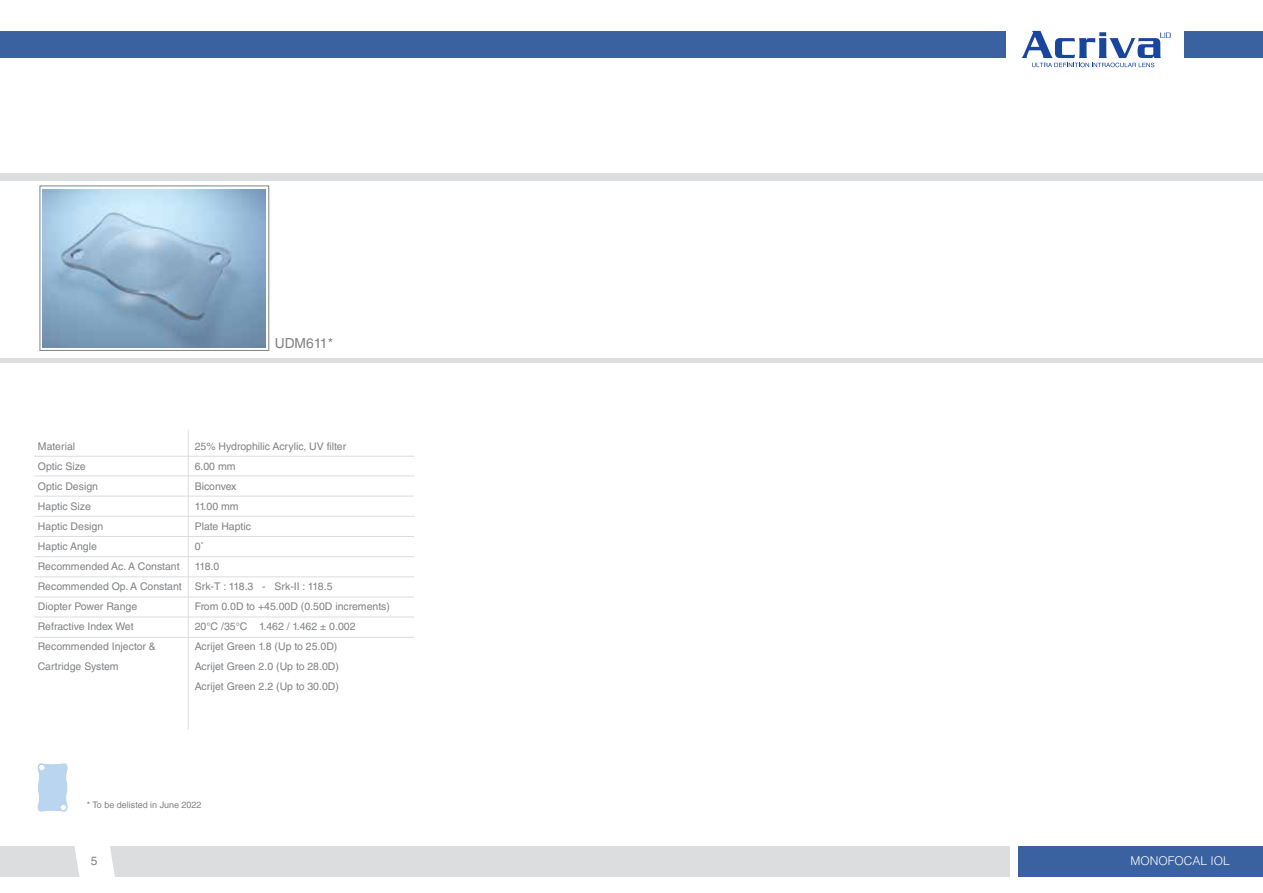
<style>
.page{position:relative;width:1263px;height:893px;background:#fff}
.page>*{position:absolute;margin:0;border:0;box-sizing:border-box;transform-origin:0 0}
.t1{font:13.8px "Helvetica LT Std";color:#808285}
.t2{font:300 12px "Helvetica LT Std";color:#fff}
.t3{font:12px "Helvetica LT Std";color:#808285}
.t4{font:10.5px/20.1px "Helvetica LT Std";color:#808285}
.t5{font:9px "Helvetica LT Std";color:#808285}
</style>
<div class="page">
<div style="left:0;top:846px;width:1010px;height:31px;background:#dcddde"></div>
<div style="left:1018px;top:846px;width:245px;height:31px;background:#3a62a0"></div>
<div style="left:0;top:32px;width:1005px;height:26px;background:#3a62a0"></div>
<div style="left:1185px;top:32px;width:78px;height:26px;background:#3a62a0"></div>
<svg style="left:1022px;top:31px;width:148px;height:36px"></svg>
<hr style="left:0;top:358px;width:1263px;height:4px;background:#dcddde">
<div style="left:0;top:173px;width:1263px;height:8px;background:#dcddde"></div>
<hr style="left:188px;top:430px;width:1px;height:299px;background:#dcddde">
<hr style="left:34px;top:476px;width:380px;height:1px;background:#dcddde">
<hr style="left:34px;top:496px;width:380px;height:1px;background:#dcddde">
<hr style="left:34px;top:516px;width:380px;height:1px;background:#dcddde">
<hr style="left:34px;top:536px;width:380px;height:1px;background:#dcddde">
<hr style="left:34px;top:556px;width:380px;height:1px;background:#dcddde">
<hr style="left:34px;top:577px;width:380px;height:1px;background:#dcddde">
<hr style="left:34px;top:597px;width:380px;height:1px;background:#dcddde">
<hr style="left:34px;top:637px;width:380px;height:1px;background:#dcddde">
<hr style="left:34px;top:617px;width:380px;height:1px;background:#dcddde">
<hr style="left:34px;top:456px;width:380px;height:1px;background:#dcddde">
<svg style="left:40px;top:186px;width:229px;height:165px"></svg>
<img style="left:43px;top:189px;width:223px;height:158px">
<svg style="left:38px;top:764px;width:29px;height:47px"></svg>
<svg style="left:74px;top:846px;width:41px;height:31px"></svg>
<h1 class="t1" style="left:275px;top:335px;width:60px">UDM611*</h1>
<p class="t4" style="left:38px;top:436px;width:145px">Material<br>Optic Size<br>Optic Design<br>Haptic Size<br>Haptic Design<br>Haptic Angle<br>Recommended Ac. A Constant<br>Recommended Op. A Constant<br>Diopter Power Range<br>Refractive Index Wet<br>Recommended Injector &amp;<br>Cartridge System</p>
<p class="t4" style="left:195px;top:436px;width:197px">25% Hydrophilic Acrylic, UV filter<br>6.00 mm<br>Biconvex<br>11.00 mm<br>Plate Haptic<br>0˚<br>118.0<br>Srk-T : 118.3 - Srk-II : 118.5<br>From 0.0D to +45.00D (0.50D increments)<br>20°C /35°C 1.462 / 1.462 ± 0.002<br>Acrijet Green 1.8 (Up to 25.0D)<br>Acrijet Green 2.0 (Up to 28.0D)<br>Acrijet Green 2.2 (Up to 30.0D)</p>
<p class="t5" style="left:87px;top:799px;width:116px">* To be delisted in June 2022</p>
<p class="t3" style="left:91px;top:853px;width:8px">5</p>
<p class="t2" style="left:1130px;top:853px;width:101px">MONOFOCAL IOL</p>
</div>
